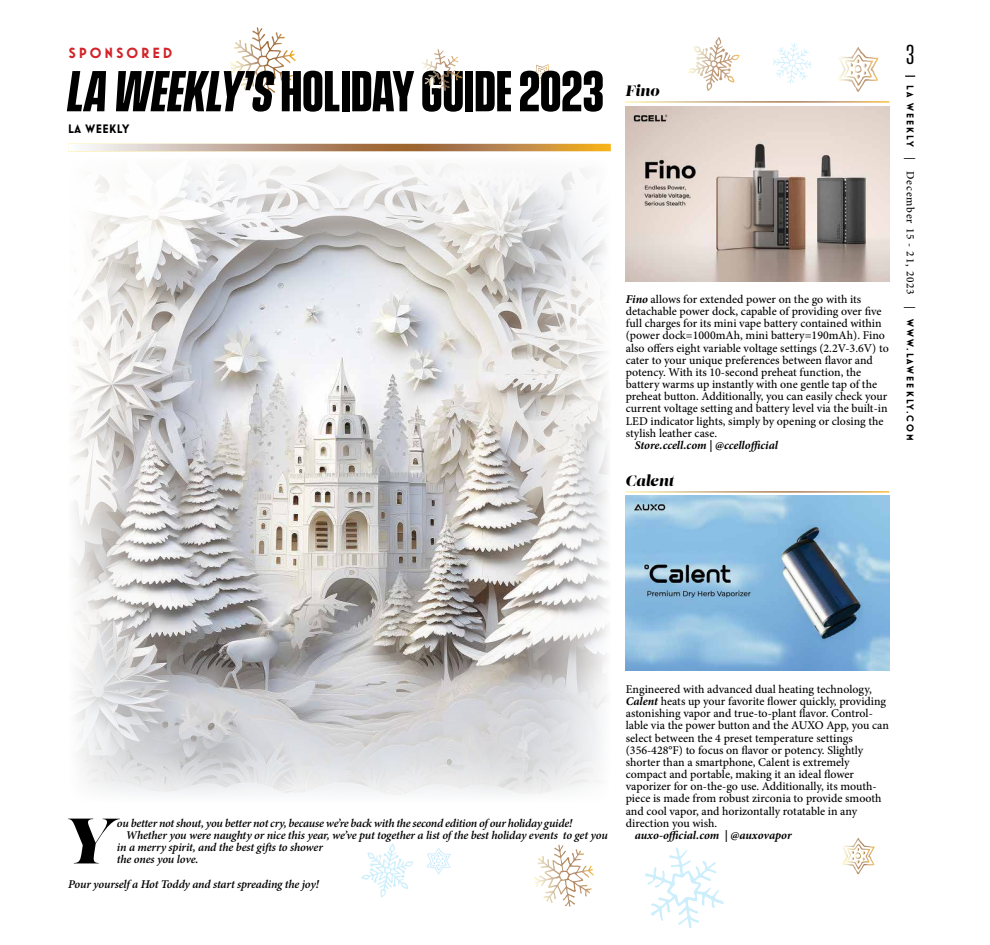
<style>
.page{position:relative;width:990px;height:945px;background:#fff}
.page>*{position:absolute;margin:0;border:0;box-sizing:border-box;transform-origin:0 0}
.t1{font:italic 64.12px "Lust";color:#000}
.t2{font:700 52.5px "Vanguard CF";color:#000}
.t3{font:25px "Vanguard CF";color:#000}
.t4{font:italic 15px "Lust";letter-spacing:-.005em;color:#000}
.t5{font:700 15px "Mostra Nuova Alt D";letter-spacing:.2em;color:#d2232a}
.t6{font:700 12.5px "Mostra Nuova Alt D";letter-spacing:.05em;color:#000}
.t7{font:500 11.88px/12.1px "Minion Pro";color:#000}
.t8{font:italic 600 11.88px "Minion Pro";letter-spacing:-.02em;color:#000}
.t9{font:italic 700 11.88px "Minion Pro";letter-spacing:-.005em;color:#000}
.t10{font:700 10px "Mostra Nuova";letter-spacing:.225em;color:#000}
.s1{font-style:italic}
.s2{font-weight:700;font-style:italic}
.s3{font-family:"Minion Pro";font-weight:500;font-size:11.25px}
</style>
<div class="page">
<svg style="left:531px;top:64px;width:24px;height:21px"></svg>
<svg style="left:230px;top:28px;width:30px;height:53px"></svg>
<svg style="left:534px;top:845px;width:27px;height:49px"></svg>
<svg style="left:773px;top:43px;width:39px;height:41px"></svg>
<img style="left:626px;top:106px;width:263px;height:176px">
<img style="left:626px;top:495px;width:263px;height:176px">
<svg style="left:68px;top:144px;width:543px;height:7px;background:#c29d74"></svg>
<img style="left:73px;top:163px;width:535px;height:632px">
<svg style="left:842px;top:838px;width:33px;height:36px"></svg>
<svg style="left:427px;top:847px;width:24px;height:27px"></svg>
<svg style="left:838px;top:47px;width:40px;height:45px"></svg>
<svg style="left:693px;top:38px;width:25px;height:21px"></svg>
<svg style="left:421px;top:49px;width:19px;height:32px"></svg>
<svg style="left:361px;top:844px;width:52px;height:54px"></svg>
<svg style="left:645px;top:847px;width:79px;height:81px"></svg>
<p class="t5" style="left:69px;top:45px;width:105px">SPONSORED</p>
<h2 class="t2" style="left:68px;top:61px;width:537px"><span class="s1">LA WEEKLY’S</span> HOLIDAY GUIDE 2023</h2>
<p class="t6" style="left:68px;top:121px;width:63px">LA WEEKLY</p>
<p class="t4" style="left:626px;top:81px;width:35px">Fino</p>
<p class="t7" style="left:626px;top:293px;width:264px"><span class="s2">Fino</span> allows for extended power on the go with its detachable power dock, capable of providing over five full charges for its mini vape battery contained within (power dock=1000mAh, mini battery=190mAh). Fino also offers eight variable voltage settings (2.2V-3.6V) to cater to your unique preferences between flavor and potency. With its 10-second preheat function, the battery warms up instantly with one gentle tap of the preheat button. Additionally, you can easily check your current voltage setting and battery level via the built-in LED indicator lights, simply by opening or closing the stylish leather case.</p>
<p class="t9" style="left:635px;top:437px;width:145px">Store.ccell.com | @ccellofficial</p>
<p class="t4" style="left:626px;top:471px;width:50px">Calent</p>
<h3 class="t3" style="left:906px;top:41px;width:10px">3</h3>
<p class="t10" style="left:916px;top:85px;width:357px;rotate:90deg">LA WEEKLY <span class="s3">| December 15 - 21, 2023 |</span> WWW.LAWEEKLY.COM</p>
<p class="t8" style="left:117px;top:815px;width:457px">ou better not shout, you better not cry, because we’re back with the second edition of our holiday guide!</p>
<p class="t8" style="left:126px;top:827px;width:483px">Whether you were naughty or nice this year, we’ve put together a list of the best holiday events to get you</p>
<p class="t8" style="left:117px;top:839px;width:207px">in a merry spirit, and the best gifts to shower</p>
<p class="t8" style="left:117px;top:851px;width:83px">the ones you love.</p>
<p class="t8" style="left:68px;top:876px;width:252px">Pour yourself a Hot Toddy and start spreading the joy!</p>
<h1 class="t1" style="left:63px;top:800px;width:54px">Y</h1>
<p class="t7" style="left:626px;top:683px;width:265px">Engineered with advanced dual heating technology, <span class="s2">Calent</span> heats up your favorite flower quickly, providing astonishing vapor and true-to-plant flavor. Control&shy;lable via the power button and the AUXO App, you can select between the 4 preset temperature settings (356-428°F) to focus on flavor or potency. Slightly shorter than a smartphone, Calent is extremely compact and portable, making it an ideal flower vaporizer for on-the-go use. Additionally, its mouth&shy;piece is made from robust zirconia to provide smooth and cool vapor, and horizontally rotatable in any direction you wish.</p>
<p class="t9" style="left:635px;top:827px;width:158px">auxo-official.com | @auxovapor</p>
</div>
